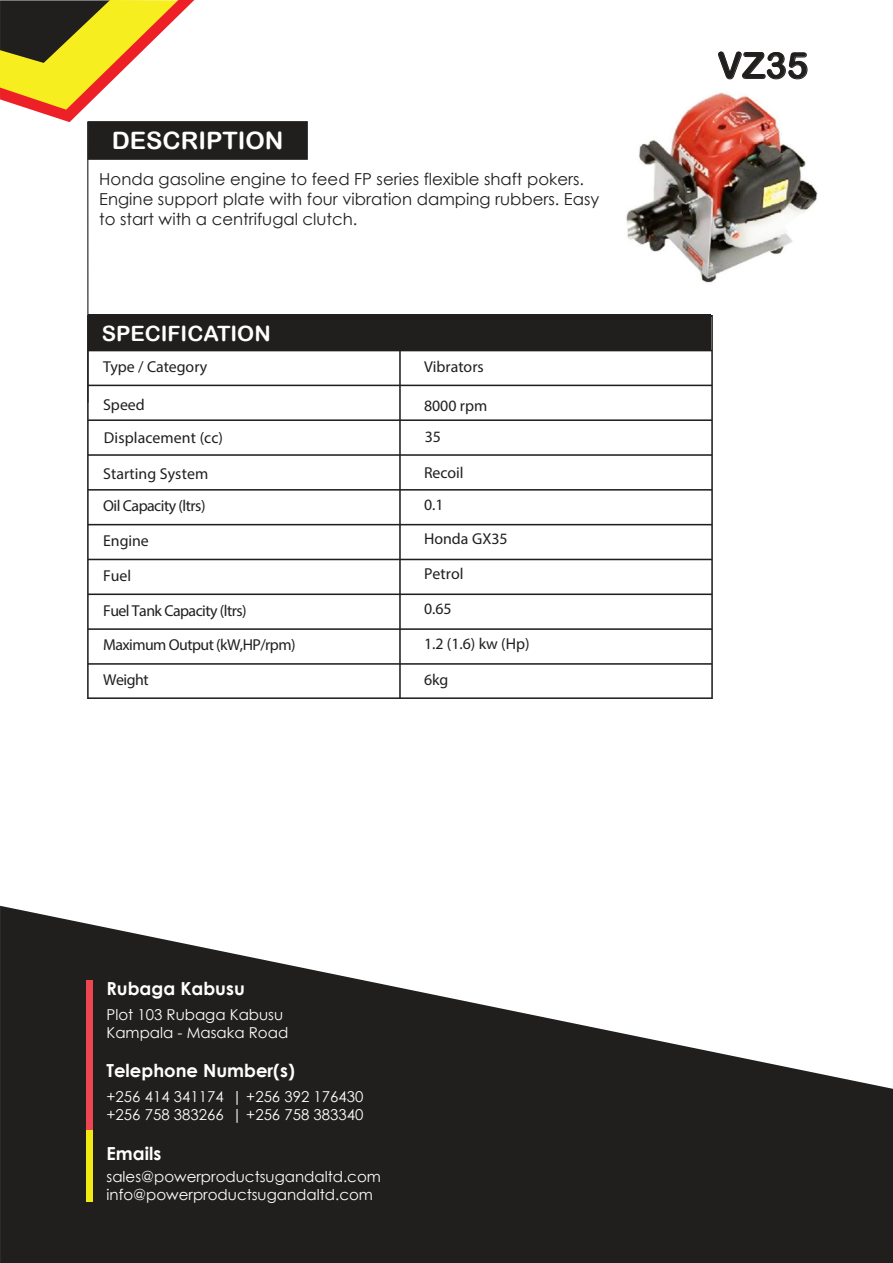
<style>
.page{position:relative;width:893px;height:1263px;background:#fff}
.page>*{position:absolute;margin:0;border:0;box-sizing:border-box;transform-origin:0 0}
.t1{font:36px "Arial Rounded MT Bold";color:#211e1e}
.t2{font:24px "Arial Rounded MT Bold";color:#fff}
.t3{font:21.15px "Arial Rounded MT Bold";color:#fff}
.t4{font:700 18px "Century Gothic";color:#fff}
.t5{font:16.5px/19.8px "Century Gothic";color:#211e1e}
.t6{font:15.9px/34.8px "Myriad Pro";color:#211e1e}
.t7{font:15.9px/35px "Myriad Pro";letter-spacing:-.035em;color:#211e1e}
.t8{font:15px/18px "Century Gothic";color:#fff}
</style>
<div class="page">
<hr style="left:88px;top:697px;width:624px;height:2px;background:#211e1e">
<hr style="left:88px;top:663px;width:624px;height:2px;background:#211e1e">
<hr style="left:88px;top:628px;width:624px;height:2px;background:#211e1e">
<hr style="left:88px;top:594px;width:624px;height:1px;background:#211e1e">
<hr style="left:88px;top:559px;width:624px;height:1px;background:#211e1e">
<hr style="left:88px;top:524px;width:624px;height:1px;background:#211e1e">
<hr style="left:88px;top:489px;width:624px;height:2px;background:#211e1e">
<hr style="left:88px;top:454px;width:624px;height:2px;background:#211e1e">
<hr style="left:88px;top:419px;width:624px;height:2px;background:#211e1e">
<hr style="left:88px;top:385px;width:624px;height:1px;background:#211e1e">
<hr style="left:88px;top:350px;width:624px;height:1px;background:#211e1e">
<hr style="left:399px;top:316px;width:2px;height:661px;background:#211e1e">
<div style="left:88px;top:315px;width:623px;height:36px;background:#211e1e"></div>
<div style="left:84px;top:699px;width:634px;height:497px;background:#fff"></div>
<svg style="left:0;top:0;width:194px;height:122px"></svg>
<svg style="left:0;top:906px;width:892px;height:357px;fill:#211e1e"></svg>
<div style="left:88px;top:121px;width:220px;height:39px;background:#211e1e;border:1px solid #211e1e"></div>
<hr style="left:87px;top:122px;width:1px;height:281px;background:#211e1e">
<svg style="left:718px;top:51px;width:89px;height:29px"></svg>
<div style="left:86px;top:980px;width:6px;height:150px;background:#ee4553"></div>
<div style="left:86px;top:1130px;width:6px;height:72px;background:#f1ea12"></div>
<img style="left:626px;top:92px;width:192px;height:191px">
<h2 class="t2" style="left:112px;top:126px;width:173px">DESCRIPTION</h2>
<p class="t5" style="left:99px;top:169px;width:501px">Honda gasoline engine to feed FP series flexible shaft pokers.<br>Engine support plate with four vibration damping rubbers. Easy to start with a centrifugal clutch.</p>
<h3 class="t3" style="left:102px;top:321px;width:171px">SPECIFICATION</h3>
<p class="t6" style="left:103px;top:349px;width:106px">Type / Category</p>
<p class="t6" style="left:103px;top:387px;width:43px">Speed</p>
<p class="t6" style="left:424px;top:349px;width:61px">Vibrators</p>
<p class="t6" style="left:424px;top:388px;width:65px">8000 rpm</p>
<p class="t6" style="left:104px;top:420px;width:121px">Displacement (cc)</p>
<p class="t6" style="left:425px;top:419px;width:18px">35</p>
<p class="t6" style="left:103px;top:457px;width:107px;line-height:32px">Starting System<br>Oil Capacity (ltrs)</p>
<p class="t6" style="left:424px;top:455px;width:41px">Recoil</p>
<p class="t6" style="left:424px;top:487px;width:21px">0.1</p>
<p class="t6" style="left:103px;top:523px;width:47px">Engine</p>
<p class="t6" style="left:424px;top:521px;width:85px">Honda GX35</p>
<p class="t6" style="left:103px;top:558px;width:29px">Fuel</p>
<p class="t7" style="left:103px;top:592px;width:145px">Fuel Tank Capacity (ltrs)</p>
<p class="t6" style="left:424px;top:556px;width:41px">Petrol<br>0.65</p>
<p class="t7" style="left:103px;top:627px;width:194px">Maximum Output (kW,HP/rpm)<br>Weight</p>
<p class="t6" style="left:424px;top:626px;width:107px">1.2 (1.6) kw (Hp)</p>
<p class="t6" style="left:424px;top:662px;width:26px">6kg</p>
<p class="t4" style="left:106px;top:975px;width:140px">Rubaga Kabusu</p>
<p class="t8" style="left:106px;top:1005px;width:183px">Plot 103 Rubaga Kabusu<br>Kampala - Masaka Road</p>
<p class="t4" style="left:106px;top:1057px;width:190px">Telephone Number(s)</p>
<p class="t8" style="left:106px;top:1087px;width:258px">+256 414 341174 | +256 392 176430 +256 758 383266 | +256 758 383340</p>
<p class="t4" style="left:106px;top:1140px;width:56px">Emails</p>
<p class="t8" style="left:106px;top:1167px;width:276px">sales@powerproductsugandaltd.com info@powerproductsugandaltd.com</p>
<h1 class="t1" style="left:717px;top:44px;width:92px">VZ35</h1>
</div>
